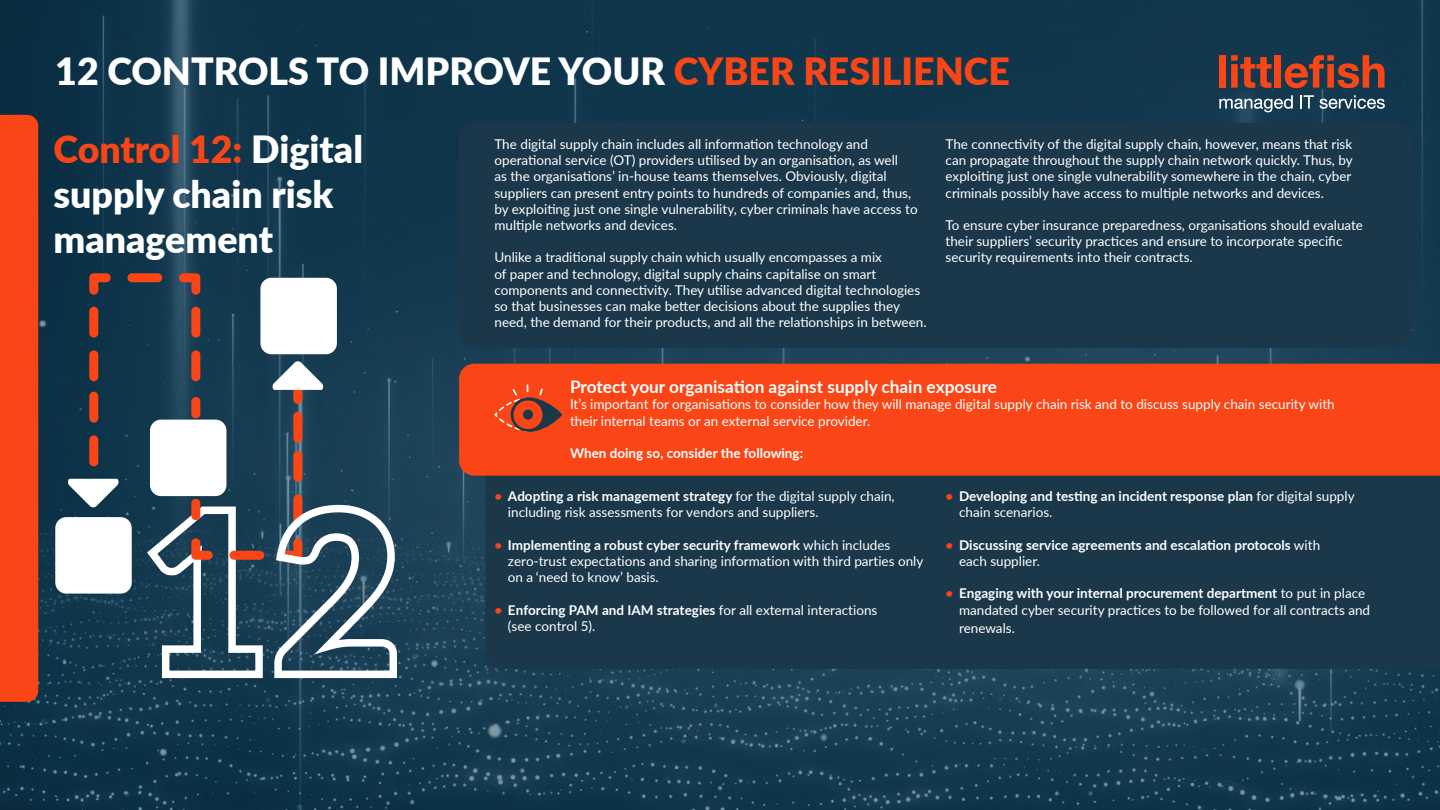
<style>
.page{position:relative;width:1440px;height:810px;background:#fff}
.page>*{position:absolute;margin:0;border:0;box-sizing:border-box;transform-origin:0 0}
.t1{font:900 37.5px/77.8px "Lato";color:#fff}
.t2{font:700 17.25px "Lato";color:#fff}
.t3{font:13.5px/16.2px "Lato";color:#fff}
.t4{font:700 13.5px/16.2px "Lato";color:#fff}
.s1{color:#fa4616}
.s2{font-weight:700;color:#fa4616}
.s3{font-weight:700}
.s4{font-weight:400}
</style>
<div class="page">
<img style="left:0;top:0;width:1440px;height:810px">
<div style="left:459px;top:123px;width:953px;height:225px;background:#1a384a;border-radius:15px"></div>
<div style="left:1220px;top:55px;width:6px;height:33px;background:#fa4616"></div>
<svg style="left:1231px;top:55px;width:40px;height:33px"></svg>
<div style="left:1275px;top:55px;width:6px;height:33px;background:#fa4616"></div>
<svg style="left:1285px;top:55px;width:99px;height:33px"></svg>
<svg style="left:1220px;top:95px;width:73px;height:17px"></svg>
<svg style="left:1300px;top:95px;width:14px;height:13px"></svg>
<svg style="left:1320px;top:95px;width:65px;height:14px"></svg>
<div style="left:0;top:115px;width:38px;height:587px;background:#fa4616"></div>
<div style="left:485px;top:476px;width:955px;height:193px;background:#1a384a"></div>
<div style="left:459px;top:364px;width:981px;height:112px;background:#fa4616"></div>
<svg style="left:293px;top:451px;width:9px;height:49px"></svg>
<svg style="left:89px;top:392px;width:9px;height:74px"></svg>
<svg style="left:142px;top:500px;width:261px;height:182px"></svg>
<div style="left:229px;top:551px;width:35px;height:9px;background:#fa4616;border-radius:5px"></div>
<div style="left:260px;top:278px;width:77px;height:76px;background:#fff;border-radius:11px"></div>
<div style="left:150px;top:420px;width:76px;height:76px;background:#fff;border-radius:11px"></div>
<div style="left:55px;top:517px;width:77px;height:77px;background:#fff;border-radius:11px"></div>
<div style="left:293px;top:383px;width:9px;height:21px;background:#fa4616;border-radius:5px"></div>
<svg style="left:191px;top:538px;width:22px;height:22px"></svg>
<div style="left:191px;top:499px;width:9px;height:21px;background:#fa4616;border-radius:4px"></div>
<div style="left:293px;top:412px;width:9px;height:31px;background:#fa4616;border-radius:5px"></div>
<svg style="left:89px;top:273px;width:22px;height:22px"></svg>
<div style="left:127px;top:273px;width:35px;height:9px;background:#fa4616;border-radius:5px"></div>
<svg style="left:179px;top:273px;width:21px;height:22px"></svg>
<div style="left:191px;top:397px;width:9px;height:21px;background:#fa4616;border-radius:5px"></div>
<svg style="left:67px;top:479px;width:52px;height:29px"></svg>
<svg style="left:272px;top:361px;width:52px;height:29px"></svg>
<svg style="left:89px;top:307px;width:9px;height:74px"></svg>
<svg style="left:191px;top:307px;width:9px;height:74px"></svg>
<svg style="left:494px;top:384px;width:68px;height:48px"></svg>
<div style="left:523px;top:410px;width:10px;height:10px;background:#1a384a;border-radius:50%"></div>
<h1 class="t1" style="left:54px;top:36px;width:958px">12 CONTROLS TO IMPROVE YOUR <span class="s1">CYBER RESILIENCE<br>Control 12:</span> Digital</h1>
<h1 class="t1" style="left:54px;top:170px;width:281px;line-height:45px">supply chain risk management</h1>
<p class="t3" style="left:494px;top:135px;width:425px">The digital supply chain includes all information technology and operational service (OT) providers utilised by an organisation, as well<br>as the organisations’ in-house teams themselves. Obviously, digital suppliers can present entry points to hundreds of companies and, thus, by exploiting just one single vulnerability, cyber criminals have access to multiple networks and devices.</p>
<p class="t3" style="left:494px;top:249px;width:434px">Unlike a traditional supply chain which usually encompasses a mix<br>of paper and technology, digital supply chains capitalise on smart components and connectivity. They utilise advanced digital technologies so that businesses can make better decisions about the supplies they need, the demand for their products, and all the relationships in between.</p>
<p class="t3" style="left:946px;top:135px;width:409px;text-align:justify">The connectivity of the digital supply chain, however, means that risk can propagate throughout the supply chain network quickly. Thus, by exploiting just one single vulnerability somewhere in the chain, cyber criminals possibly have access to multiple networks and devices.</p>
<p class="t3" style="left:946px;top:216px;width:419px">To ensure cyber insurance preparedness, organisations should evaluate their suppliers’ security practices and ensure to incorporate specific security requirements into their contracts.</p>
<p class="t2" style="left:570px;top:374px;width:429px">Protect your organisation against supply chain exposure</p>
<p class="t3" style="left:570px;top:396px;width:766px">It’s important for organisations to consider how they will manage digital supply chain risk and to discuss supply chain security with their internal teams or an external service provider.</p>
<p class="t4" style="left:570px;top:444px;width:235px">When doing so, consider the following:</p>
<p class="t3" style="left:508px;top:488px;width:388px;text-indent:-14px"><span class="s2">•</span> <span class="s3">Adopting a risk management strategy</span> for the digital supply chain, including risk assessments for vendors and suppliers.</p>
<p class="t3" style="left:508px;top:536px;width:417px;text-indent:-14px"><span class="s2">•</span> <span class="s3">Implementing a robust cyber security framework</span> which includes zero-trust expectations and sharing information with third parties only on a ‘need to know’ basis.</p>
<p class="t3" style="left:508px;top:601px;width:371px;text-indent:-14px"><span class="s2">•</span> <span class="s3">Enforcing PAM and IAM strategies</span> for all external interactions (see control 5).</p>
<p class="t4" style="left:959px;top:488px;width:397px;text-indent:-14px"><span class="s1">•</span> Developing and testing an incident response plan <span class="s4">for digital supply chain scenarios.</span></p>
<p class="t4" style="left:959px;top:536px;width:363px;text-indent:-14px"><span class="s1">•</span> Discussing service agreements and escalation protocols <span class="s4">with each supplier.</span></p>
<p class="t3" style="left:959px;top:585px;width:413px;text-indent:-14px"><span class="s2">•</span> <span class="s3">Engaging with your internal procurement department</span> to put in place mandated cyber security practices to be followed for all contracts and</p>
<p class="t3" style="left:959px;top:619px;width:57px">renewals.</p>
</div>
